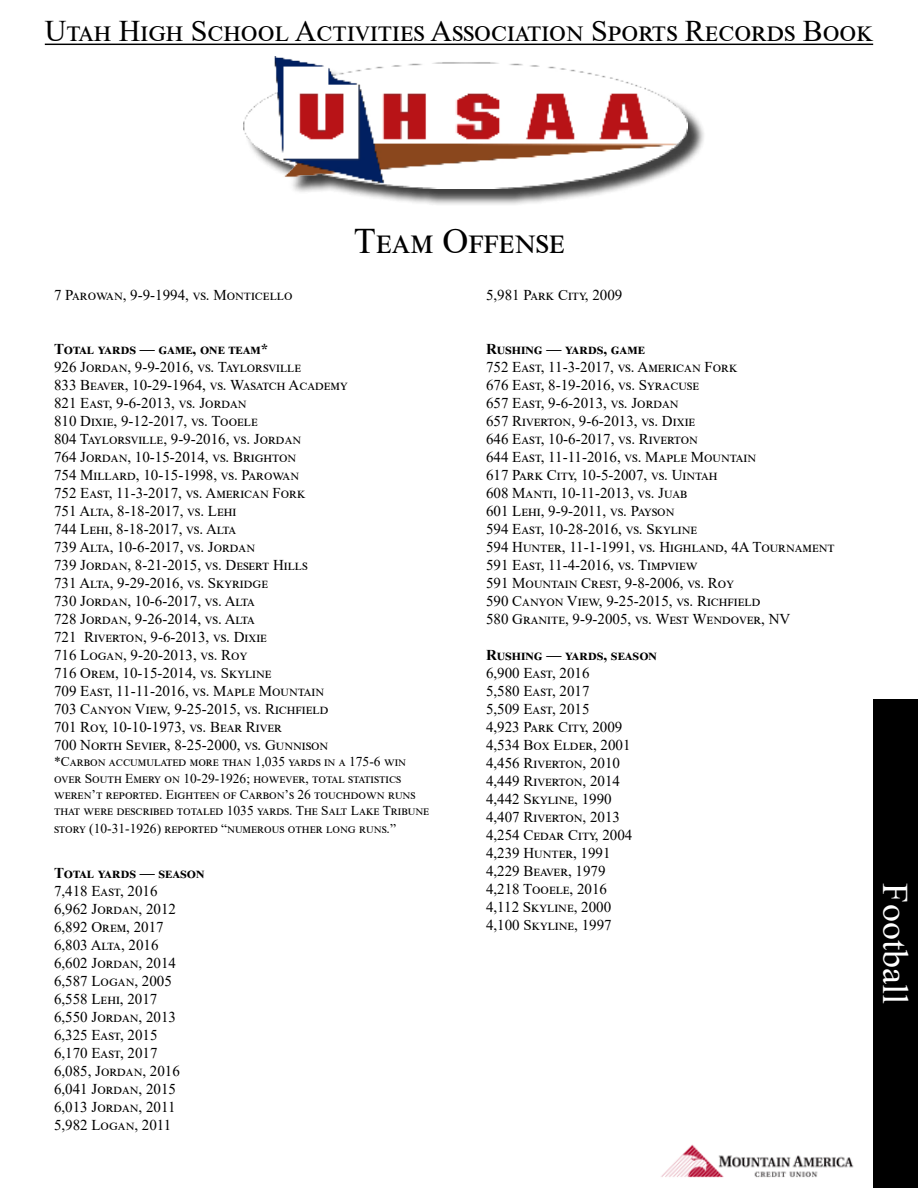
<style>
.page{position:relative;width:918px;height:1188px;background:#fff}
.page>*{position:absolute;margin:0;border:0;box-sizing:border-box;transform-origin:0 0}
.t1{font:36px "Times New Roman";color:#000}
.t2{font:36px "Times New Roman";color:#fff}
.t3{font:30px "Times New Roman";color:#000}
.t4{font:15px/18px "Times New Roman";color:#000}
.t5{font:700 15px "Times New Roman";color:#000}
.t6{font:13.5px/16.2px "Times New Roman";color:#000}
</style>
<div class="page">
<hr style="left:45px;top:44px;width:828px;height:1px;background:#000">
<div style="left:245px;top:60px;width:461px;height:147px;background:#000;opacity:.75"></div>
<img style="left:243px;top:57px;width:445px;height:131px">
<img style="left:661px;top:1144px;width:193px;height:34px">
<div style="left:873px;top:699px;width:45px;height:489px;background:#000"></div>
<h2 class="t3" style="left:45px;top:10px;width:830px">Utah High School Activities Association Sports Records Book</h2>
<p class="t4" style="left:54px;top:286px;width:240px">7 Parowan, 9-9-1994, vs. Monticello</p>
<h1 class="t1" style="left:354px;top:215px;width:213px">Team Offense</h1>
<p class="t4" style="left:486px;top:286px;width:138px">5,981 Park City, 2009</p>
<p class="t5" style="left:54px;top:338px;width:216px">Total yards — game, one team*</p>
<p class="t4" style="left:54px;top:358px;width:295px">926 Jordan, 9-9-2016, vs. Taylorsville<br>833 Beaver, 10-29-1964, vs. Wasatch Academy 821 East, 9-6-2013, vs. Jordan<br>810 Dixie, 9-12-2017, vs. Tooele<br>804 Taylorsville, 9-9-2016, vs. Jordan<br>764 Jordan, 10-15-2014, vs. Brighton<br>754 Millard, 10-15-1998, vs. Parowan<br>752 East, 11-3-2017, vs. American Fork<br>751 Alta, 8-18-2017, vs. Lehi<br>744 Lehi, 8-18-2017, vs. Alta<br>739 Alta, 10-6-2017, vs. Jordan<br>739 Jordan, 8-21-2015, vs. Desert Hills<br>731 Alta, 9-29-2016, vs. Skyridge<br>730 Jordan, 10-6-2017, vs. Alta<br>728 Jordan, 9-26-2014, vs. Alta<br>721 Riverton, 9-6-2013, vs. Dixie<br>716 Logan, 9-20-2013, vs. Roy<br>716 Orem, 10-15-2014, vs. Skyline<br>709 East, 11-11-2016, vs. Maple Mountain 703 Canyon View, 9-25-2015, vs. Richfield 701 Roy, 10-10-1973, vs. Bear River<br>700 North Sevier, 8-25-2000, vs. Gunnison</p>
<p class="t6" style="left:54px;top:753px;width:377px">*Carbon accumulated more than 1,035 yards in a 175-6 win over South Emery on 10-29-1926; however, total statistics weren’t reported. Eighteen of Carbon’s 26 touchdown runs that were described totaled 1035 yards. The Salt Lake Tribune</p>
<p class="t6" style="left:54px;top:820px;width:344px">story (10-31-1926) reported “numerous other long runs.”</p>
<p class="t5" style="left:54px;top:862px;width:152px">Total yards — season</p>
<p class="t4" style="left:54px;top:882px;width:127px">7,418 East, 2016<br>6,962 Jordan, 2012<br>6,892 Orem, 2017<br>6,803 Alta, 2016<br>6,602 Jordan, 2014<br>6,587 Logan, 2005<br>6,558 Lehi, 2017<br>6,550 Jordan, 2013<br>6,325 East, 2015<br>6,170 East, 2017<br>6,085, Jordan, 2016<br>6,041 Jordan, 2015<br>6,013 Jordan, 2011<br>5,982 Logan, 2011</p>
<p class="t5" style="left:486px;top:338px;width:160px">Rushing — yards, game</p>
<p class="t4" style="left:486px;top:358px;width:350px">752 East, 11-3-2017, vs. American Fork<br>676 East, 8-19-2016, vs. Syracuse<br>657 East, 9-6-2013, vs. Jordan<br>657 Riverton, 9-6-2013, vs. Dixie<br>646 East, 10-6-2017, vs. Riverton<br>644 East, 11-11-2016, vs. Maple Mountain<br>617 Park City, 10-5-2007, vs. Uintah<br>608 Manti, 10-11-2013, vs. Juab<br>601 Lehi, 9-9-2011, vs. Payson<br>594 East, 10-28-2016, vs. Skyline<br>594 Hunter, 11-1-1991, vs. Highland, 4A Tournament 591 East, 11-4-2016, vs. Timpview<br>591 Mountain Crest, 9-8-2006, vs. Roy<br>590 Canyon View, 9-25-2015, vs. Richfield<br>580 Granite, 9-9-2005, vs. West Wendover, NV</p>
<p class="t5" style="left:486px;top:644px;width:173px">Rushing — yards, season</p>
<p class="t4" style="left:486px;top:664px;width:148px">6,900 East, 2016<br>5,580 East, 2017<br>5,509 East, 2015<br>4,923 Park City, 2009<br>4,534 Box Elder, 2001<br>4,456 Riverton, 2010<br>4,449 Riverton, 2014<br>4,442 Skyline, 1990<br>4,407 Riverton, 2013<br>4,254 Cedar City, 2004<br>4,239 Hunter, 1991<br>4,229 Beaver, 1979<br>4,218 Tooele, 2016<br>4,112 Skyline, 2000<br>4,100 Skyline, 1997</p>
<h1 class="t2" style="left:920px;top:883px;width:122px;rotate:90deg">Football</h1>
</div>
